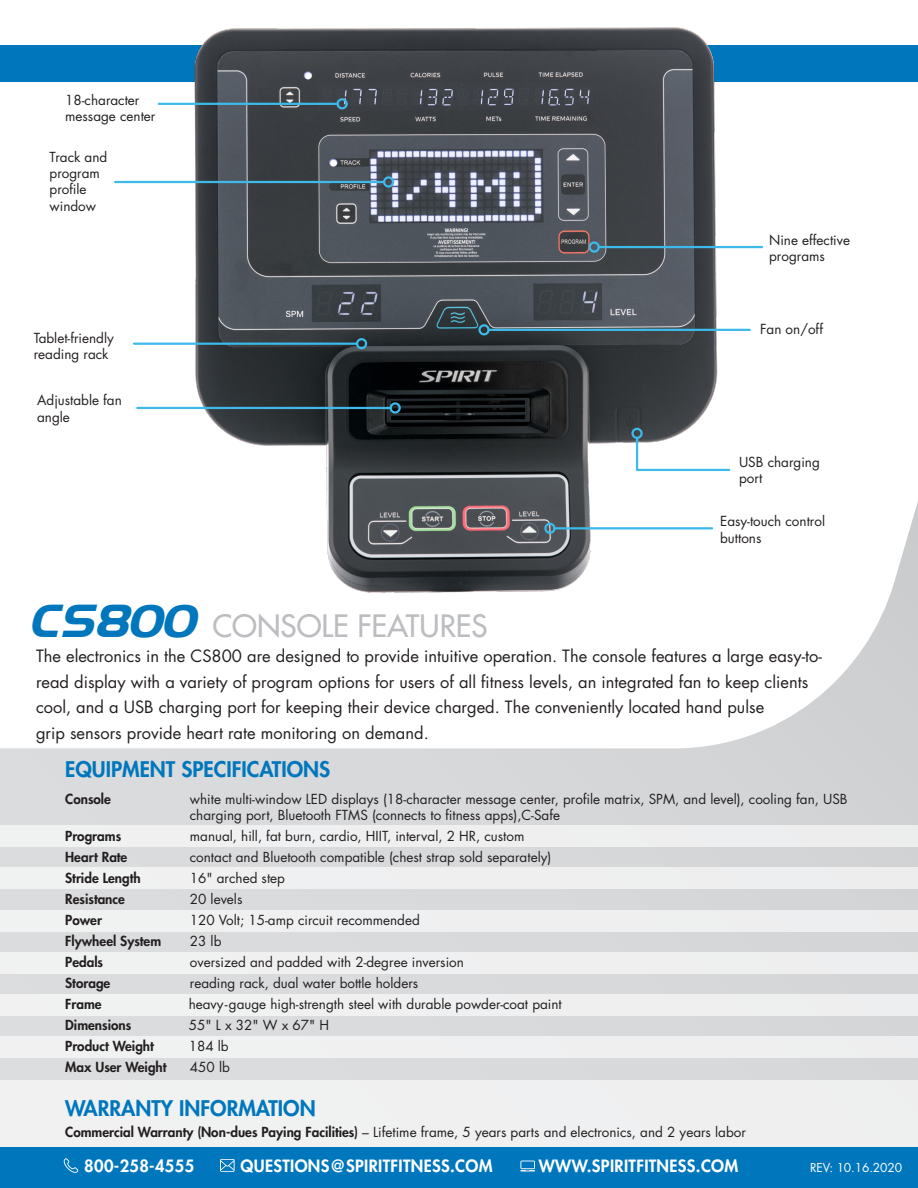
<style>
.page{position:relative;width:918px;height:1188px;background:#fff}
.page>*{position:absolute;margin:0;border:0;box-sizing:border-box;transform-origin:0 0}
.t1{font:500 30px "Futura Std";color:#bcbdc0}
.t2{font:800 21px "Futura Std";color:#0077bd}
.t3{font:16.5px/25.5px "Futura Std";color:#231f20}
.t4{font:800 16.5px "Futura Std";letter-spacing:.02em;color:#fff}
.t5{font:13.5px/16.2px "Futura Std";color:#231f20}
.t6{font:800 13.5px "Futura Std";color:#231f20}
.t7{font:12px "Futura Std";letter-spacing:-.01em;color:#fff}
.s1{font-family:"Hanzel";font-weight:700;font-style:italic;font-size:45px;color:#0077bd}
.s2{font-weight:800}
</style>
<div class="page">
<svg style="left:0;top:502px;width:918px;height:578px"></svg>
<div style="left:0;top:1036px;width:918px;height:21px;background:#eff0f1"></div>
<div style="left:0;top:1080px;width:918px;height:71px;background:#f0f0f1"></div>
<div style="left:0;top:826px;width:918px;height:21px;background:#efeff0"></div>
<div style="left:0;top:868px;width:918px;height:21px;background:#efeff0"></div>
<div style="left:0;top:910px;width:918px;height:21px;background:#efeff0"></div>
<div style="left:0;top:952px;width:918px;height:21px;background:#eff0f1"></div>
<div style="left:0;top:994px;width:918px;height:21px;background:#eff0f1"></div>
<div style="left:0;top:1147px;width:918px;height:41px;background:#0077bd"></div>
<div style="left:0;top:45px;width:918px;height:37px;background:#0077bd"></div>
<img style="left:112px;top:27px;width:694px;height:577px">
<hr style="left:115px;top:181px;width:269px;height:2px;background:#3db9ea">
<div style="left:383px;top:176px;width:11px;height:12px;border:2px solid #3db9ea;border-radius:50%"></div>
<hr style="left:134px;top:343px;width:223px;height:2px;background:#3db9ea">
<div style="left:356px;top:338px;width:11px;height:11px;border:2px solid #3db9ea;border-radius:50%"></div>
<hr style="left:159px;top:103px;width:179px;height:2px;background:#3db9ea">
<div style="left:337px;top:98px;width:11px;height:11px;border:2px solid #3db9ea;border-radius:50%"></div>
<hr style="left:599px;top:246px;width:163px;height:2px;background:#3db9ea">
<div style="left:589px;top:241px;width:11px;height:12px;border:2px solid #3db9ea;border-radius:50%"></div>
<svg style="left:635px;top:436px;width:97px;height:36px"></svg>
<div style="left:631px;top:428px;width:12px;height:11px;border:2px solid #3db9ea;border-radius:50%"></div>
<hr style="left:554px;top:527px;width:158px;height:2px;background:#3db9ea">
<div style="left:544px;top:523px;width:12px;height:11px;border:2px solid #3db9ea;border-radius:50%"></div>
<hr style="left:137px;top:407px;width:254px;height:2px;background:#3db9ea">
<div style="left:390px;top:402px;width:11px;height:12px;border:2px solid #3db9ea;border-radius:50%"></div>
<hr style="left:489px;top:329px;width:261px;height:2px;background:#3db9ea">
<div style="left:478px;top:324px;width:12px;height:11px;border:2px solid #3db9ea;border-radius:50%"></div>
<svg style="left:220px;top:1159px;width:15px;height:13px"></svg>
<svg style="left:520px;top:1161px;width:15px;height:10px"></svg>
<svg style="left:64px;top:1158px;width:14px;height:15px"></svg>
<p class="t5" style="left:65px;top:92px;width:76px">18-character</p>
<p class="t5" style="left:65px;top:108px;width:92px">message center</p>
<p class="t5" style="left:50px;top:149px;width:59px">Track and program profile window</p>
<p class="t5" style="left:34px;top:330px;width:82px">Tablet-friendly reading rack</p>
<p class="t5" style="left:37px;top:393px;width:86px">Adjustable fan angle</p>
<p class="t5" style="left:769px;top:232px;width:82px">Nine effective programs</p>
<p class="t5" style="left:760px;top:321px;width:64px">Fan on/off</p>
<p class="t5" style="left:739px;top:454px;width:82px">USB charging</p>
<p class="t5" style="left:739px;top:470px;width:25px">port</p>
<p class="t5" style="left:720px;top:513px;width:106px">Easy-touch control buttons</p>
<p class="t1" style="left:29px;top:607px;width:460px"><span class="s1">CS800</span> CONSOLE FEATURES</p>
<p class="t3" style="left:36px;top:644px;width:787px">The electronics in the CS800 are designed to provide intuitive operation. The console features a large easy-to&shy;read display with a variety of program options for users of all fitness levels, an integrated fan to keep clients cool, and a USB charging port for keeping their device charged. The conveniently located hand pulse<br>grip sensors provide heart rate monitoring on demand.</p>
<p class="t2" style="left:65px;top:756px;width:266px">EQUIPMENT SPECIFICATIONS</p>
<p class="t6" style="left:65px;top:790px;width:47px">Console</p>
<p class="t5" style="left:190px;top:791px;width:659px">white multi-window LED displays (18-character message center, profile matrix, SPM, and level), cooling fan, USB charging port, Bluetooth FTMS (connects to fitness apps),C-Safe</p>
<p class="t6" style="left:65px;top:828px;width:58px">Programs</p>
<p class="t5" style="left:190px;top:828px;width:336px">manual, hill, fat burn, cardio, HIIT, interval, 2 HR, custom</p>
<p class="t6" style="left:65px;top:849px;width:64px">Heart Rate</p>
<p class="t5" style="left:190px;top:849px;width:363px">contact and Bluetooth compatible (chest strap sold separately)</p>
<p class="t6" style="left:65px;top:870px;width:77px">Stride Length</p>
<p class="t5" style="left:190px;top:870px;width:97px">16" arched step</p>
<p class="t6" style="left:65px;top:891px;width:61px">Resistance</p>
<p class="t5" style="left:190px;top:891px;width:54px">20 levels</p>
<p class="t6" style="left:65px;top:912px;width:38px">Power</p>
<p class="t5" style="left:190px;top:912px;width:231px">120 Volt; 15-amp circuit recommended</p>
<p class="t6" style="left:65px;top:933px;width:97px">Flywheel System</p>
<p class="t5" style="left:190px;top:933px;width:33px">23 lb</p>
<p class="t6" style="left:65px;top:954px;width:39px">Pedals</p>
<p class="t5" style="left:190px;top:954px;width:276px">oversized and padded with 2-degree inversion</p>
<p class="t6" style="left:65px;top:975px;width:47px">Storage</p>
<p class="t5" style="left:190px;top:975px;width:230px">reading rack, dual water bottle holders</p>
<p class="t6" style="left:65px;top:996px;width:38px">Frame</p>
<p class="t5" style="left:189px;top:996px;width:375px">heavy-gauge high-strength steel with durable powder-coat paint</p>
<p class="t6" style="left:65px;top:1017px;width:68px">Dimensions</p>
<p class="t5" style="left:189px;top:1017px;width:142px">55" L x 32" W x 67" H</p>
<p class="t6" style="left:65px;top:1038px;width:90px">Product Weight</p>
<p class="t5" style="left:189px;top:1038px;width:41px">184 lb</p>
<p class="t6" style="left:65px;top:1059px;width:103px">Max User Weight</p>
<p class="t5" style="left:190px;top:1059px;width:41px">450 lb</p>
<p class="t2" style="left:65px;top:1095px;width:252px">WARRANTY INFORMATION</p>
<p class="t5" style="left:65px;top:1124px;width:682px"><span class="s2">Commercial Warranty (Non-dues Paying Facilities)</span> – Lifetime frame, 5 years parts and electronics, and 2 years labor</p>
<p class="t4" style="left:84px;top:1155px;width:111px">800-258-4555</p>
<p class="t4" style="left:241px;top:1155px;width:253px">QUESTIONS@SPIRITFITNESS.COM</p>
<p class="t4" style="left:539px;top:1155px;width:201px">WWW.SPIRITFITNESS.COM</p>
<p class="t7" style="left:810px;top:1160px;width:94px">REV: 10.16.2020</p>
</div>
